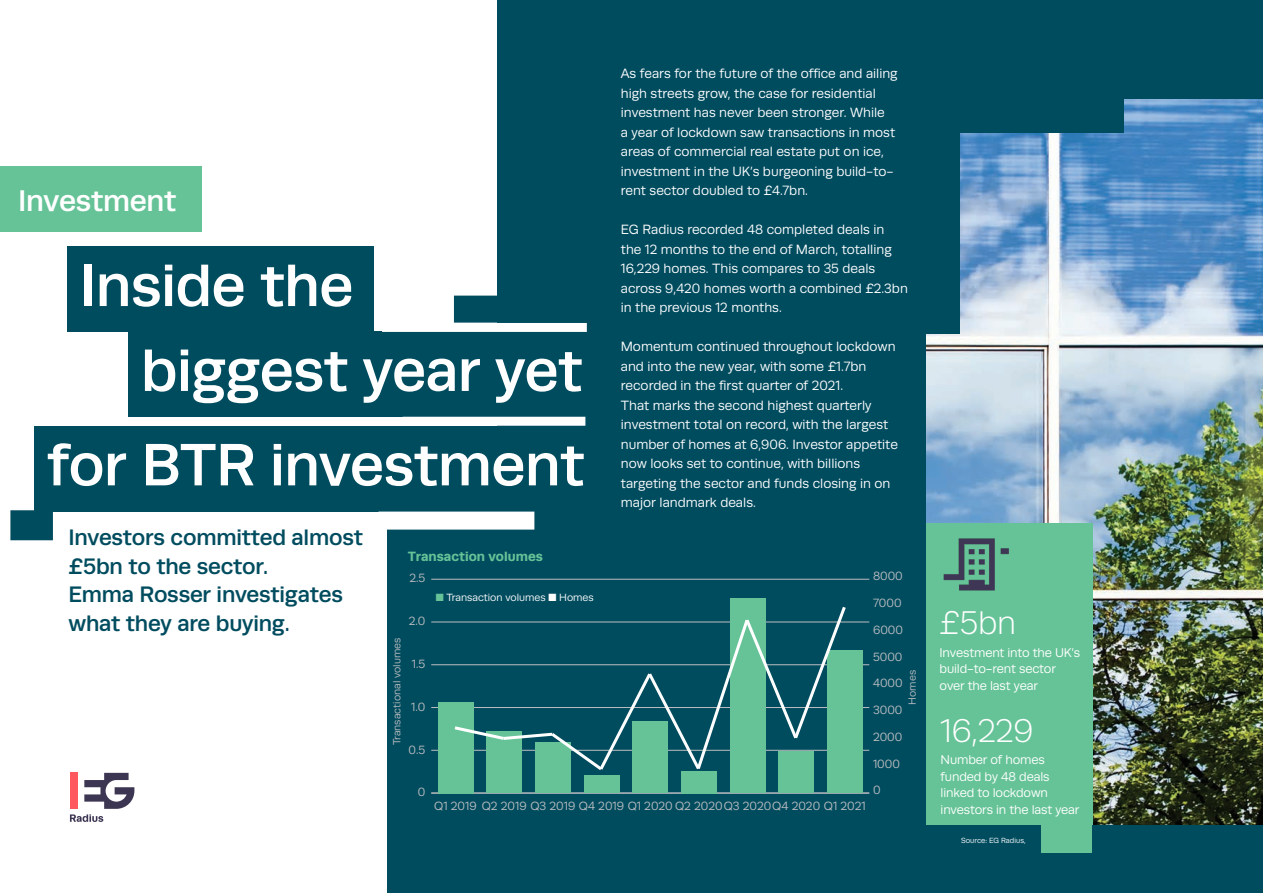
<style>
.page{position:relative;width:1263px;height:893px;background:#fff}
.page>*{position:absolute;margin:0;border:0;box-sizing:border-box;transform-origin:0 0}
.EGNEW_Headings{font:500 60px "Runda";letter-spacing:-.01em;color:#fff}
.EGNEW_pullout_number{font:300 33px "Runda";letter-spacing:-.01em;color:#fff}
.EGNEW_page_tab{font:500 30px "Runda";letter-spacing:-.01em;color:#fff}
.EGNEW_cover_title_WH{font:500 22.5px/28.5px "Runda";letter-spacing:-.01em;color:#004c5f}
.EGNEW_body_WHITE{font:13.5px/19.5px "Runda";color:#fff}
.EGNEW_subhead{font:700 13.5px "Runda";color:#66c397}
.EGNEW_caption_WHITE{font:12.75px/16.5px "Runda";letter-spacing:-.01em;color:#fff}
.t1{font:12px "Runda";color:#bcbdc0}
.EGNEW_subhead-2{font:10.5px "Runda";color:#bcbdc0}
.EGNEW_subhead-3{font:10.5px "Runda";color:#fff}
.EGNEW_source{font:7.5px "Runda";color:#fff}
.s1{color:#66c397}
</style>
<div class="page">
<div style="left:497px;top:0;width:766px;height:893px;background:#004c5f"></div>
<div style="left:387px;top:529px;width:149px;height:364px;background:#004c5f"></div>
<img style="left:927px;top:99px;width:336px;height:726px">
<div style="left:927px;top:523px;width:166px;height:302px;background:#66c397"></div>
<svg style="left:70px;top:773px;width:64px;height:49px"></svg>
<div style="left:67px;top:247px;width:306px;height:85px;background:#004c5f"></div>
<div style="left:0;top:166px;width:202px;height:66px;background:#66c397"></div>
<div style="left:34px;top:426px;width:590px;height:85px;background:#004c5f"></div>
<div style="left:128px;top:332px;width:499px;height:85px;background:#004c5f"></div>
<div style="left:382px;top:323px;width:205px;height:9px;background:#fff"></div>
<div style="left:403px;top:417px;width:182px;height:9px;background:#fff"></div>
<div style="left:454px;top:296px;width:183px;height:27px;background:#004c5f"></div>
<div style="left:10px;top:510px;width:43px;height:30px;background:#004c5f"></div>
<div style="left:378px;top:512px;width:156px;height:18px;background:#fff"></div>
<img style="left:943px;top:538px;width:66px;height:53px">
<div style="left:925px;top:127px;width:35px;height:207px;background:#004c5f"></div>
<div style="left:926px;top:98px;width:198px;height:34px;background:#004c5f"></div>
<div style="left:1041px;top:825px;width:50px;height:27px;background:#66c397"></div>
<hr style="left:431px;top:793px;width:438px;height:1px;background:#bcbdc0">
<hr style="left:431px;top:750px;width:438px;height:1px;background:#bcbdc0">
<hr style="left:431px;top:707px;width:438px;height:1px;background:#bcbdc0">
<hr style="left:431px;top:664px;width:438px;height:1px;background:#bcbdc0">
<hr style="left:431px;top:622px;width:438px;height:1px;background:#bcbdc0">
<hr style="left:431px;top:579px;width:438px;height:1px;background:#bcbdc0">
<div style="left:438px;top:702px;width:35px;height:91px;background:#66c397"></div>
<div style="left:487px;top:732px;width:35px;height:61px;background:#66c397"></div>
<div style="left:535px;top:742px;width:35px;height:51px;background:#66c397"></div>
<div style="left:584px;top:775px;width:35px;height:18px;background:#66c397"></div>
<div style="left:633px;top:722px;width:35px;height:71px;background:#66c397"></div>
<div style="left:681px;top:771px;width:35px;height:22px;background:#66c397"></div>
<div style="left:730px;top:598px;width:35px;height:195px;background:#66c397"></div>
<div style="left:779px;top:751px;width:35px;height:42px;background:#66c397"></div>
<div style="left:827px;top:651px;width:35px;height:142px;background:#66c397"></div>
<svg style="left:451px;top:603px;width:397px;height:170px"></svg>
<p class="EGNEW_page_tab" style="left:18px;top:183px;width:160px">Investment</p>
<p class="EGNEW_Headings" style="left:80px;top:251px;width:275px">Inside the</p>
<p class="EGNEW_Headings" style="left:141px;top:336px;width:443px">biggest year yet</p>
<p class="EGNEW_Headings" style="left:47px;top:430px;width:539px">for BTR investment</p>
<p class="EGNEW_cover_title_WH" style="left:68px;top:523px;width:296px">Investors committed almost £5bn to the sector.<br>Emma Rosser investigates what they are buying.</p>
<p class="EGNEW_subhead" style="left:408px;top:548px;width:137px">Transaction volumes</p>
<p class="t1" style="left:409px;top:572px;width:17px">2.5</p>
<p class="EGNEW_subhead-2" style="left:391px;top:745px;width:109px;rotate:-90deg">Transactional volumes</p>
<p class="t1" style="left:409px;top:614px;width:18px">2.0</p>
<p class="t1" style="left:412px;top:657px;width:15px">1.5</p>
<p class="t1" style="left:411px;top:700px;width:16px">1.0</p>
<p class="t1" style="left:409px;top:743px;width:18px">0.5</p>
<p class="EGNEW_subhead-3" style="left:436px;top:592px;width:159px"><span class="s1">■</span> Transaction volumes ■ Homes</p>
<p class="t1" style="left:418px;top:785px;width:9px">0</p>
<p class="EGNEW_body_WHITE" style="left:621px;top:64px;width:278px">As fears for the future of the office and ailing high streets grow, the case for residential</p>
<p class="EGNEW_body_WHITE" style="left:621px;top:103px;width:276px">investment has never been stronger. While a year of lockdown saw transactions in most areas of commercial real estate put on ice, investment in the UK’s burgeoning build-to&shy;rent sector doubled to £4.7bn.</p>
<p class="EGNEW_body_WHITE" style="left:621px;top:220px;width:288px">EG Radius recorded 48 completed deals in the 12 months to the end of March, totalling 16,229 homes. This compares to 35 deals across 9,420 homes worth a combined £2.3bn in the previous 12 months.</p>
<p class="EGNEW_body_WHITE" style="left:621px;top:337px;width:279px">Momentum continued throughout lockdown and into the new year, with some £1.7bn recorded in the first quarter of 2021.<br>That marks the second highest quarterly investment total on record, with the largest number of homes at 6,906. Investor appetite now looks set to continue, with billions targeting the sector and funds closing in on major landmark deals.</p>
<p class="t1" style="left:873px;top:570px;width:31px">8000</p>
<p class="t1" style="left:873px;top:596px;width:30px">7000</p>
<p class="t1" style="left:873px;top:623px;width:31px">6000</p>
<p class="t1" style="left:873px;top:650px;width:31px">5000</p>
<p class="EGNEW_subhead-2" style="left:906px;top:704px;width:36px;rotate:-90deg">Homes</p>
<p class="t1" style="left:873px;top:677px;width:31px">4000</p>
<p class="t1" style="left:873px;top:703px;width:31px">3000</p>
<p class="t1" style="left:873px;top:730px;width:31px">2000</p>
<p class="t1" style="left:873px;top:757px;width:28px">1000</p>
<p class="t1" style="left:873px;top:783px;width:9px">0</p>
<p class="t1" style="left:434px;top:800px;width:433px">Q1 2019 Q2 2019 Q3 2019 Q4 2019 Q1 2020 Q2 2020Q3 2020Q4 2020 Q1 2021</p>
<p class="EGNEW_pullout_number" style="left:939px;top:605px;width:78px">£5bn</p>
<p class="EGNEW_caption_WHITE" style="left:939px;top:644px;width:142px">Investment into the UK’s build-to-rent sector over the last year</p>
<p class="EGNEW_pullout_number" style="left:941px;top:713px;width:94px">16,229</p>
<p class="EGNEW_caption_WHITE" style="left:941px;top:752px;width:140px">Number of homes funded by 48 deals linked to lockdown investors in the last year</p>
<p class="EGNEW_source" style="left:961px;top:836px;width:66px">Source: EG Radius,</p>
</div>
